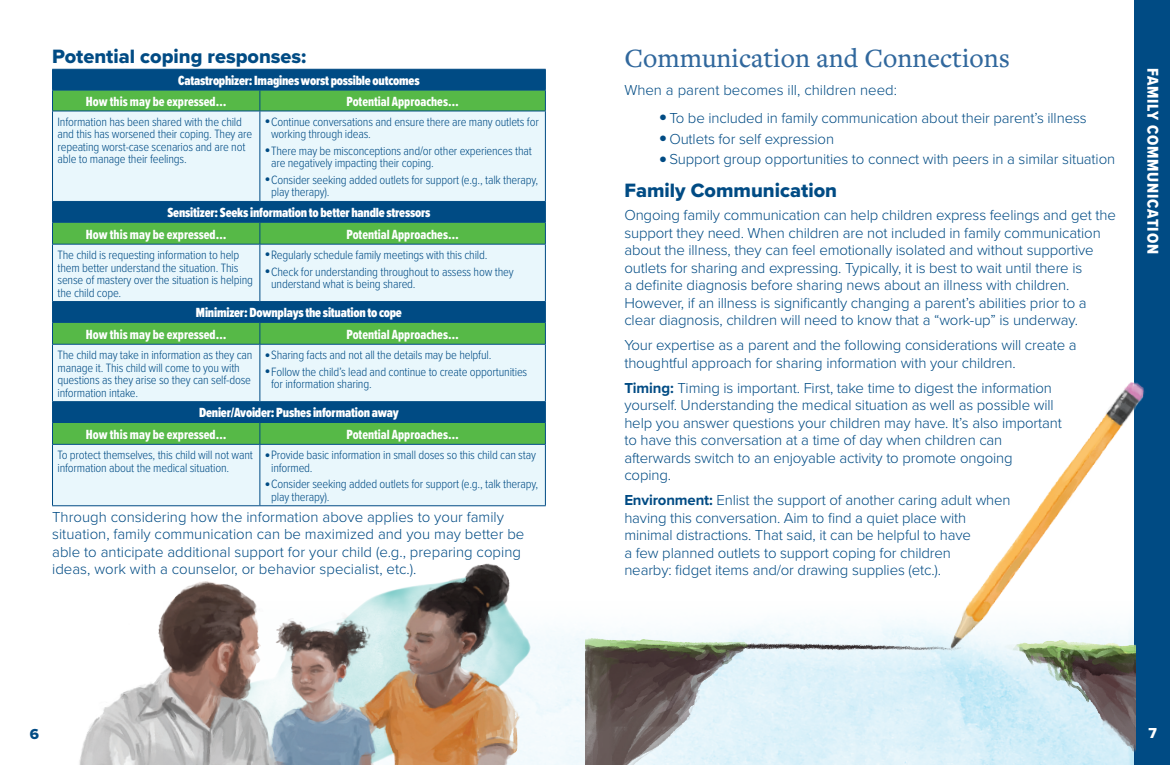
<style>
.page{position:relative;width:1170px;height:765px;background:#fff}
.page>*{position:absolute;margin:0;border:0;box-sizing:border-box;transform-origin:0 0}
.t1{font:500 27.5px "Freight Text Pro";color:#31689d}
.t2{font:20px "Proxima Nova Extrabld";color:#004b84}
.t3{font:16.25px "Proxima Nova Cond Extrabld";letter-spacing:.05em;color:#fff}
.t4{font:300 15px/17.5px "Proxima Nova";letter-spacing:-.01em;color:#004b84}
.t5{font:15px "Proxima Nova Extrabld";color:#fff}
.t6{font:15px "Proxima Nova Extrabld";color:#004b84}
.t7{font:13.75px "Proxima Nova Ex Cn Extrabld";color:#fff}
.t8{font:900 13.75px "Proxima Nova Ex Cn";letter-spacing:-.015em;color:#fff}
.t9{font:300 12.5px/12.5px "Proxima Nova Cond";letter-spacing:-.015em;color:#004b84}
.s1{font-family:"Proxima Nova Cond Extrabld";font-weight:400;font-size:15.62px}
.s2{font-size:27.5px}
.s3{font-weight:700}
</style>
<div class="page">
<div style="left:1135px;top:0;width:35px;height:765px;background:#004b84"></div>
<div style="left:53px;top:70px;width:492px;height:20px;background:#004b84"></div>
<div style="left:53px;top:91px;width:492px;height:20px;background:#56b947"></div>
<svg style="left:53px;top:112px;width:492px;height:393px;background:#abd1cb"></svg>
<hr style="left:52px;top:69px;width:208px;height:1px;background:#004b84">
<hr style="left:260px;top:69px;width:286px;height:1px;background:#004b84">
<hr style="left:52px;top:90px;width:208px;height:1px;background:#004b84">
<svg style="left:52px;top:70px;width:1px;height:41px"></svg>
<hr style="left:260px;top:90px;width:286px;height:1px;background:#004b84">
<svg style="left:260px;top:90px;width:1px;height:21px"></svg>
<svg style="left:545px;top:70px;width:1px;height:41px"></svg>
<hr style="left:52px;top:111px;width:208px;height:1px;background:#004b84">
<hr style="left:260px;top:111px;width:286px;height:1px;background:#004b84">
<hr style="left:52px;top:201px;width:208px;height:1px;background:#004b84">
<hr style="left:260px;top:201px;width:286px;height:1px;background:#004b84">
<hr style="left:52px;top:222px;width:208px;height:1px;background:#004b84">
<svg style="left:52px;top:202px;width:1px;height:42px"></svg>
<hr style="left:260px;top:222px;width:286px;height:1px;background:#004b84">
<svg style="left:260px;top:223px;width:1px;height:21px"></svg>
<svg style="left:545px;top:202px;width:1px;height:42px"></svg>
<hr style="left:52px;top:244px;width:208px;height:1px;background:#004b84">
<hr style="left:260px;top:244px;width:286px;height:1px;background:#004b84">
<hr style="left:52px;top:301px;width:208px;height:1px;background:#004b84">
<hr style="left:260px;top:301px;width:286px;height:1px;background:#004b84">
<hr style="left:52px;top:322px;width:208px;height:1px;background:#004b84">
<svg style="left:52px;top:302px;width:1px;height:42px"></svg>
<hr style="left:260px;top:322px;width:286px;height:1px;background:#004b84">
<svg style="left:260px;top:323px;width:1px;height:21px"></svg>
<svg style="left:545px;top:302px;width:1px;height:42px"></svg>
<hr style="left:52px;top:344px;width:208px;height:1px;background:#004b84">
<hr style="left:260px;top:344px;width:286px;height:1px;background:#004b84">
<hr style="left:52px;top:401px;width:208px;height:1px;background:#004b84">
<hr style="left:260px;top:401px;width:286px;height:1px;background:#004b84">
<hr style="left:52px;top:422px;width:208px;height:1px;background:#004b84">
<svg style="left:52px;top:402px;width:1px;height:42px"></svg>
<hr style="left:260px;top:422px;width:286px;height:1px;background:#004b84">
<svg style="left:260px;top:423px;width:1px;height:21px"></svg>
<svg style="left:545px;top:402px;width:1px;height:42px"></svg>
<hr style="left:52px;top:444px;width:208px;height:1px;background:#004b84">
<hr style="left:260px;top:444px;width:286px;height:1px;background:#004b84">
<hr style="left:52px;top:111px;width:1px;height:90px;background:#004b84">
<hr style="left:260px;top:111px;width:1px;height:90px;background:#004b84">
<hr style="left:545px;top:111px;width:1px;height:90px;background:#004b84">
<hr style="left:52px;top:244px;width:1px;height:57px;background:#004b84">
<hr style="left:260px;top:244px;width:1px;height:57px;background:#004b84">
<hr style="left:545px;top:244px;width:1px;height:57px;background:#004b84">
<hr style="left:52px;top:345px;width:1px;height:56px;background:#004b84">
<hr style="left:260px;top:345px;width:1px;height:56px;background:#004b84">
<hr style="left:545px;top:345px;width:1px;height:56px;background:#004b84">
<hr style="left:52px;top:445px;width:1px;height:60px;background:#004b84">
<hr style="left:260px;top:445px;width:1px;height:60px;background:#004b84">
<hr style="left:545px;top:445px;width:1px;height:60px;background:#004b84">
<hr style="left:52px;top:505px;width:208px;height:1px;background:#004b84">
<hr style="left:260px;top:505px;width:286px;height:1px;background:#004b84">
<img style="left:198px;top:563px;width:312px;height:20px">
<img style="left:79px;top:583px;width:913px;height:182px">
<img style="left:766px;top:639px;width:172px;height:25px">
<img style="left:992px;top:674px;width:143px;height:91px">
<img style="left:585px;top:627px;width:181px;height:138px">
<img style="left:938px;top:360px;width:207px;height:314px">
<h2 class="t2" style="left:52px;top:42px;width:256px">Potential coping responses:</h2>
<p class="t8" style="left:178px;top:71px;width:243px">Catastrophizer: Imagines worst possible outcomes</p>
<p class="t7" style="left:86px;top:91px;width:142px">How this may be expressed…</p>
<p class="t7" style="left:347px;top:91px;width:114px">Potential Approaches…</p>
<p class="t9" style="left:58px;top:115px;width:196px">Information has been shared with the child and this has worsened their coping. They are repeating worst-case scenarios and are not able to manage their feelings.</p>
<p class="t9" style="left:271px;top:115px;width:269px;text-indent:-6px"><span class="s1">•</span>Continue conversations and ensure there are many outlets for working through ideas.</p>
<p class="t9" style="left:271px;top:144px;width:262px;text-indent:-6px"><span class="s1">•</span>There may be misconceptions and/or other experiences that are negatively impacting their coping.</p>
<p class="t9" style="left:271px;top:173px;width:269px;text-indent:-6px"><span class="s1">•</span>Consider seeking added outlets for support (e.g., talk therapy, play therapy).</p>
<p class="t8" style="left:168px;top:203px;width:264px">Sensitizer: Seeks information to better handle stressors</p>
<p class="t7" style="left:86px;top:224px;width:142px">How this may be expressed…</p>
<p class="t7" style="left:346px;top:225px;width:114px">Potential Approaches…</p>
<p class="t9" style="left:58px;top:248px;width:197px">The child is requesting information to help them better understand the situation. This sense of mastery over the situation is helping the child cope.</p>
<p class="t9" style="left:265px;top:248px;width:224px"><span class="s1">•</span>Regularly schedule family meetings with this child.</p>
<p class="t9" style="left:271px;top:265px;width:244px;text-indent:-6px"><span class="s1">•</span>Check for understanding throughout to assess how they understand what is being shared.</p>
<p class="t8" style="left:196px;top:303px;width:207px">Minimizer: Downplays the situation to cope</p>
<p class="t7" style="left:86px;top:324px;width:142px">How this may be expressed…</p>
<p class="t7" style="left:346px;top:325px;width:114px">Potential Approaches…</p>
<p class="t9" style="left:58px;top:348px;width:196px">The child may take in information as they can manage it. This child will come to you with questions as they arise so they can self-dose information intake.</p>
<p class="t9" style="left:265px;top:348px;width:228px"><span class="s1">•</span>Sharing facts and not all the details may be helpful.</p>
<p class="t9" style="left:271px;top:365px;width:258px;text-indent:-6px"><span class="s1">•</span>Follow the child’s lead and continue to create opportunities for information sharing.</p>
<p class="t8" style="left:199px;top:403px;width:201px">Denier/Avoider: Pushes information away</p>
<p class="t7" style="left:86px;top:424px;width:142px">How this may be expressed…</p>
<p class="t7" style="left:346px;top:425px;width:114px">Potential Approaches…</p>
<p class="t9" style="left:58px;top:448px;width:197px">To protect themselves, this child will not want information about the medical situation.</p>
<p class="t9" style="left:271px;top:448px;width:266px;text-indent:-6px"><span class="s1">•</span>Provide basic information in small doses so this child can stay informed.</p>
<p class="t9" style="left:271px;top:477px;width:269px;text-indent:-6px"><span class="s1">•</span>Consider seeking added outlets for support (e.g., talk therapy, play therapy).</p>
<p class="t4" style="left:52px;top:507px;width:474px">Through considering how the information above applies to your family situation, family communication can be maximized and you may better be able to anticipate additional support for your child (e.g., preparing coping ideas, work with a counselor, or behavior specialist, etc.).</p>
<p class="t6" style="left:30px;top:722px;width:11px">6</p>
<h1 class="t1" style="left:624px;top:40px;width:387px">Communication and Connections</h1>
<p class="t4" style="left:624px;top:81px;width:274px">When a parent becomes ill, children need:</p>
<p class="t4" style="left:658px;top:108px;width:430px"><span class="s2">•</span>To be included in family communication about their parent’s illness</p>
<p class="t4" style="left:658px;top:129px;width:178px"><span class="s2">•</span>Outlets for self expression</p>
<p class="t4" style="left:658px;top:150px;width:459px"><span class="s2">•</span>Support group opportunities to connect with peers in a similar situation</p>
<h2 class="t2" style="left:624px;top:176px;width:214px">Family Communication</h2>
<p class="t4" style="left:624px;top:206px;width:493px">Ongoing family communication can help children express feelings and get the support they need. When children are not included in family communication about the illness, they can feel emotionally isolated and without supportive outlets for sharing and expressing. Typically, it is best to wait until there is<br>a definite diagnosis before sharing news about an illness with children.<br>However, if an illness is significantly changing a parent’s abilities prior to a clear diagnosis, children will need to know that a “work-up” is underway.</p>
<p class="t4" style="left:624px;top:336px;width:454px">Your expertise as a parent and the following considerations will create a thoughtful approach for sharing information with your children.</p>
<p class="t4" style="left:624px;top:378px;width:439px"><span class="s3">Timing:</span> Timing is important. First, take time to digest the information yourself. Understanding the medical situation as well as possible will help you answer questions your children may have. It’s also important to have this conversation at a time of day when children can afterwards switch to an enjoyable activity to promote ongoing coping.</p>
<p class="t4" style="left:624px;top:491px;width:388px"><span class="s3">Environment:</span> Enlist the support of another caring adult when having this conversation. Aim to find a quiet place with minimal distractions. That said, it can be helpful to have<br>a few planned outlets to support coping for children<br>nearby: fidget items and/or drawing supplies (etc.).</p>
<p class="t3" style="left:1165px;top:67px;width:188px;rotate:90deg">FAMILY COMMUNICATION</p>
<p class="t5" style="left:1149px;top:722px;width:10px">7</p>
</div>
